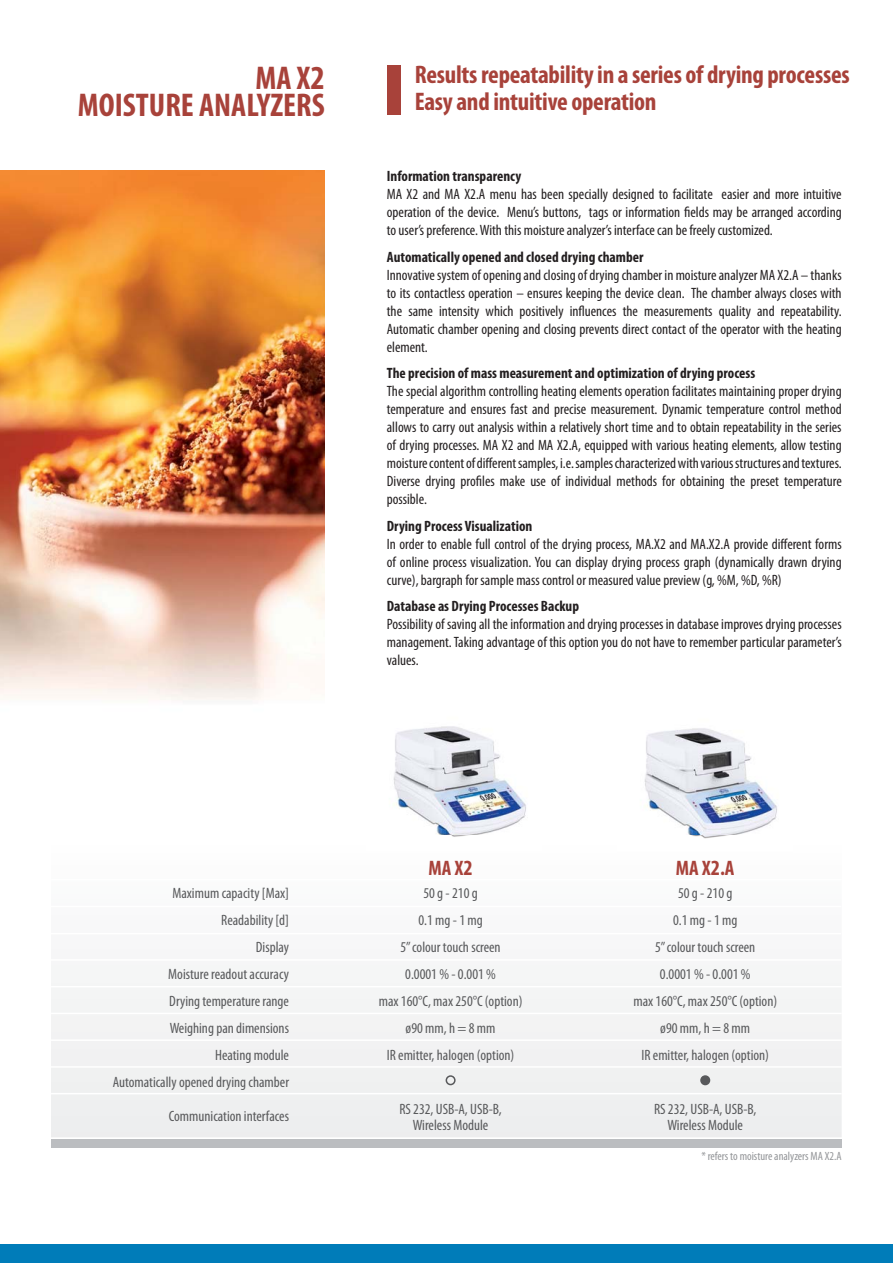
<style>
.page{position:relative;width:893px;height:1263px;background:#fff}
.page>*{position:absolute;margin:0;border:0;box-sizing:border-box;transform-origin:0 0}
.t1{font:700 condensed 33px/27px "Myriad Pro";color:#a8423a;text-align:right}
.t2{font:700 condensed 25.5px/27px "Myriad Pro";letter-spacing:-.01em;color:#a8423a}
.t3{font:700 condensed 21px "Myriad Pro";color:#a8423a}
.t4{font:condensed 15px/18px "Myriad Pro";color:#231f20;text-align:justify}
.t5{font:condensed 15px/27px "Myriad Pro";color:#58595b;text-align:center}
.t6{font:700 condensed 15px "Myriad Pro";color:#231f20}
.t7{font:condensed 12px "Myriad Pro";color:#939598}
.s1{font-size:33.75px}
.s2{font-size:21.75px}
</style>
<div class="page">
<img style="left:0;top:170px;width:325px;height:530px">
<div style="left:51px;top:983px;width:791px;height:154px;background:#f1f1f2"></div>
<div style="left:0;top:1244px;width:893px;height:19px;background:#007cb9"></div>
<hr style="left:51px;top:986px;width:791px;height:1px;background:#fff">
<hr style="left:51px;top:1013px;width:791px;height:1px;background:#fff">
<hr style="left:51px;top:1039px;width:791px;height:2px;background:#fff">
<hr style="left:51px;top:1066px;width:791px;height:2px;background:#fff">
<hr style="left:51px;top:1093px;width:791px;height:1px;background:#fff">
<div style="left:51px;top:1139px;width:791px;height:9px;background:#bbbdc0"></div>
<img style="left:393px;top:726px;width:133px;height:111px">
<div style="left:387px;top:66px;width:14px;height:49px;background:#a8423a"></div>
<img style="left:644px;top:728px;width:133px;height:111px">
<div style="left:446px;top:1075px;width:10px;height:10px;border:2px solid #58595b;border-radius:50%"></div>
<div style="left:701px;top:1076px;width:8px;height:9px;background:#58595b;border-radius:50%"></div>
<div style="left:700px;top:1075px;width:10px;height:10px;border:2px solid #58595b;border-radius:50%"></div>
<h1 class="t1" style="left:78px;top:66px;width:248px">MA X<span class="s1">2<br></span>MOISTURE ANALYZERS</h1>
<h2 class="t2" style="left:415px;top:63px;width:436px">Results repeatability in a series of drying processes<br>Easy and intuitive operation</h2>
<p class="t6" style="left:387px;top:171px;width:136px">Information transparency</p>
<p class="t4" style="left:387px;top:186px;width:456px">MA X2 and MA X2.A menu has been specially designed to facilitate easier and more intuitive operation of the device. Menu’s buttons, tags or information fields may be arranged according to user’s preference. With this moisture analyzer’s interface can be freely customized.</p>
<p class="t6" style="left:387px;top:251px;width:258px">Automatically opened and closed drying chamber</p>
<p class="t4" style="left:387px;top:267px;width:456px">Innovative system of opening and closing of drying chamber in moisture analyzer MA X2.A – thanks to its contactless operation – ensures keeping the device clean. The chamber always closes with the same intensity which positively influences the measurements quality and repeatability.<br>Automatic chamber opening and closing prevents direct contact of the operator with the heating element.</p>
<p class="t6" style="left:387px;top:368px;width:370px">The precision of mass measurement and optimization of drying process</p>
<p class="t4" style="left:387px;top:383px;width:456px">The special algorithm controlling heating elements operation facilitates maintaining proper drying temperature and ensures fast and precise measurement. Dynamic temperature control method allows to carry out analysis within a relatively short time and to obtain repeatability in the series of drying processes. MA X2 and MA X2.A, equipped with various heating elements, allow testing moisture content of different samples, i.e. samples characterized with various structures and textures.<br>Diverse drying profiles make use of individual methods for obtaining the preset temperature possible.</p>
<p class="t6" style="left:387px;top:520px;width:147px">Drying Process Visualization</p>
<p class="t4" style="left:387px;top:536px;width:456px">In order to enable full control of the drying process, MA.X2 and MA.X2.A provide different forms of online process visualization. You can display drying process graph (dynamically drawn drying curve), bargraph for sample mass control or measured value preview (g, %M, %D, %R)</p>
<p class="t6" style="left:387px;top:601px;width:194px">Database as Drying Processes Backup</p>
<p class="t4" style="left:387px;top:616px;width:456px">Possibility of saving all the information and drying processes in database improves drying processes management. Taking advantage of this option you do not have to remember particular parameter’s values.</p>
<p class="t5" style="left:113px;top:880px;width:178px;text-align:right">Maximum capacity [Max]<br>Readability [d]<br>Display<br>Moisture readout accuracy<br>Drying temperature range<br>Weighing pan dimensions<br>Heating module<br>Automatically opened drying chamber</p>
<p class="t5" style="left:169px;top:1104px;width:122px">Communication interfaces</p>
<h3 class="t3" style="left:428px;top:860px;width:46px">MA X<span class="s2">2</span></h3>
<h3 class="t3" style="left:676px;top:860px;width:60px">MA X<span class="s2">2</span>.A</h3>
<p class="t5" style="left:379px;top:880px;width:145px">50 g - 210 g<br>0.1 mg - 1 mg<br>5” colour touch screen<br>0.0001 % - 0.001 %<br>max 160°C, max 250°C (option) ø90 mm, h = 8 mm<br>IR emitter, halogen (option)</p>
<p class="t5" style="left:399px;top:1101px;width:104px;line-height:16.5px">RS 232, USB-A, USB-B,<br>Wireless Module</p>
<p class="t5" style="left:633px;top:880px;width:145px">50 g - 210 g<br>0.1 mg - 1 mg<br>5” colour touch screen<br>0.0001 % - 0.001 %<br>max 160°C, max 250°C (option) ø90 mm, h = 8 mm<br>IR emitter, halogen (option)</p>
<p class="t5" style="left:654px;top:1101px;width:104px;line-height:16.5px">RS 232, USB-A, USB-B,<br>Wireless Module</p>
<p class="t7" style="left:701px;top:1151px;width:142px">* refers to moisture analyzers MA X2.A</p>
</div>
